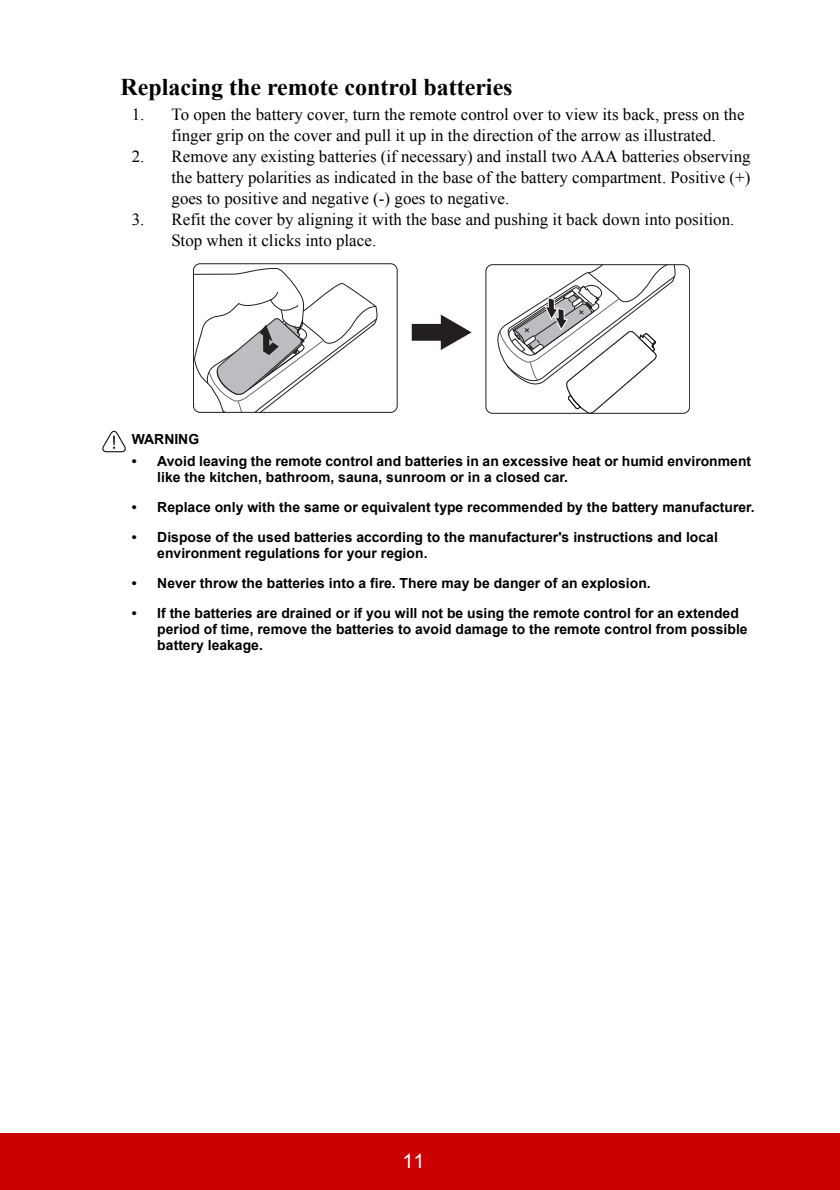
<style>
.page{position:relative;width:840px;height:1190px;background:#fff}
.page>*{position:absolute;margin:0;border:0;box-sizing:border-box;transform-origin:0 0}
.t1{font:700 24px "Times New Roman";color:#000}
.t2{font:20px "Arial";color:#fff}
.t3{font:17px/21px "Times New Roman";letter-spacing:.005em;color:#000}
.t4{font:700 14px/16px "Arial";letter-spacing:.005em;color:#000}
</style>
<div class="page">
<div style="left:0;top:1133px;width:839px;height:57px;background:#cc0003"></div>
<svg style="left:412px;top:315px;width:60px;height:35px"></svg>
<svg style="left:497px;top:266px;width:179px;height:146px"></svg>
<div style="left:486px;top:264px;width:204px;height:150px;border:1px solid #231f20;border-radius:7px"></div>
<svg style="left:195px;top:268px;width:183px;height:143px"></svg>
<div style="left:193px;top:263px;width:204px;height:150px;border:1px solid #231f20;border-radius:7px"></div>
<svg style="left:103px;top:431px;width:23px;height:21px"></svg>
<h1 class="t1" style="left:120px;top:73px;width:394px">Replacing the remote control batteries</h1>
<p class="t3" style="left:171px;top:104px;width:575px;text-indent:-40px">1. To open the battery cover, turn the remote control over to view its back, press on the finger grip on the cover and pull it up in the direction of the arrow as illustrated.</p>
<p class="t3" style="left:172px;top:146px;width:581px;text-align:justify;text-indent:-40px">2. Remove any existing batteries (if necessary) and install two AAA batteries observing the battery polarities as indicated in the base of the battery compartment. Positive (+) goes to positive and negative (-) goes to negative.</p>
<p class="t3" style="left:172px;top:209px;width:564px;text-indent:-40px">3. Refit the cover by aligning it with the base and pushing it back down into position.<br>Stop when it clicks into place.</p>
<p class="t4" style="left:132px;top:431px;width:69px">WARNING</p>
<p class="t4" style="left:157px;top:453px;width:595px;text-indent:-26px">• Avoid leaving the remote control and batteries in an excessive heat or humid environment like the kitchen, bathroom, sauna, sunroom or in a closed car.</p>
<p class="t4" style="left:132px;top:499px;width:624px">• Replace only with the same or equivalent type recommended by the battery manufacturer.</p>
<p class="t4" style="left:157px;top:529px;width:562px;text-indent:-26px">• Dispose of the used batteries according to the manufacturer's instructions and local environment regulations for your region.</p>
<p class="t4" style="left:132px;top:575px;width:520px">• Never throw the batteries into a fire. There may be danger of an explosion.</p>
<p class="t4" style="left:157px;top:605px;width:592px;text-indent:-26px">• If the batteries are drained or if you will not be using the remote control for an extended period of time, remove the batteries to avoid damage to the remote control from possible battery leakage.</p>
<h2 class="t2" style="left:402px;top:1150px;width:24px">11</h2>
</div>
